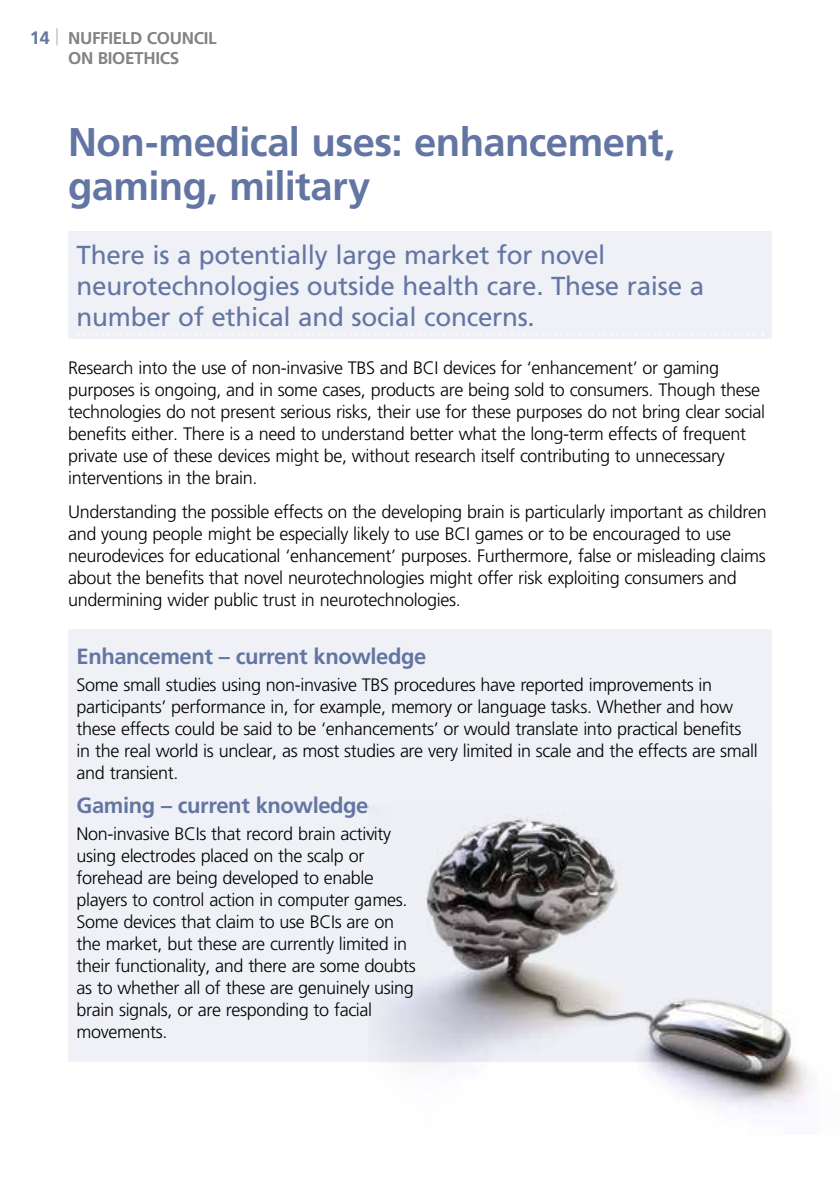
<style>
.page{position:relative;width:840px;height:1191px;background:#fff}
.page>*{position:absolute;margin:0;border:0;box-sizing:border-box;transform-origin:0 0}
.t1{font:700 40px/44px "Frutiger";letter-spacing:-.015em;color:#6376a3}
.t2{font:26px/31px "Frutiger";letter-spacing:-.01em;color:#6376a3}
.t3{font:700 22px "Frutiger";letter-spacing:-.02em;color:#6376a3}
.t4{font:300 18px/22px "Frutiger";letter-spacing:-.02em;color:#000}
.t5{font:700 17px/20.4px "Frutiger";letter-spacing:-.02em;color:#808285;text-align:center}
.s1{font-size:18px;color:#6376a3}
</style>
<div class="page">
<div style="left:68px;top:231px;width:703px;height:108px;background:#eff1f6"></div>
<svg style="left:78px;top:334px;width:685px;height:1px"></svg>
<div style="left:68px;top:629px;width:703px;height:433px;background:#eff1f6"></div>
<svg style="left:56px;top:28px;width:1px;height:17px"></svg>
<img style="left:383px;top:805px;width:426px;height:308px">
<img style="left:426px;top:820px;width:88px;height:153px">
<p class="t5" style="left:30px;top:27px;width:188px"><span class="s1">14</span> NUFFIELD COUNCIL<br>ON BIOETHICS</p>
<h1 class="t1" style="left:68px;top:120px;width:608px">Non-medical uses: enhancement, gaming, military</h1>
<h2 class="t2" style="left:77px;top:239px;width:628px">There is a potentially large market for novel neurotechnologies outside health care. These raise a number of ethical and social concerns.</h2>
<p class="t4" style="left:68px;top:357px;width:698px">Research into the use of non-invasive TBS and BCI devices for ‘enhancement’ or gaming purposes is ongoing, and in some cases, products are being sold to consumers. Though these technologies do not present serious risks, their use for these purposes do not bring clear social benefits either. There is a need to understand better what the long-term effects of frequent private use of these devices might be, without research itself contributing to unnecessary interventions in the brain.</p>
<p class="t4" style="left:68px;top:500px;width:699px">Understanding the possible effects on the developing brain is particularly important as children and young people might be especially likely to use BCI games or to be encouraged to use neurodevices for educational ‘enhancement’ purposes. Furthermore, false or misleading claims about the benefits that novel neurotechnologies might offer risk exploiting consumers and undermining wider public trust in neurotechnologies.</p>
<p class="t3" style="left:77px;top:643px;width:351px">Enhancement – current knowledge</p>
<p class="t4" style="left:77px;top:674px;width:682px">Some small studies using non-invasive TBS procedures have reported improvements in participants’ performance in, for example, memory or language tasks. Whether and how these effects could be said to be ‘enhancements’ or would translate into practical benefits in the real world is unclear, as most studies are very limited in scale and the effects are small and transient.</p>
<p class="t3" style="left:77px;top:792px;width:293px">Gaming – current knowledge</p>
<p class="t4" style="left:77px;top:823px;width:340px">Non-invasive BCIs that record brain activity using electrodes placed on the scalp or forehead are being developed to enable players to control action in computer games.<br>Some devices that claim to use BCIs are on the market, but these are currently limited in their functionality, and there are some doubts as to whether all of these are genuinely using brain signals, or are responding to facial movements.</p>
</div>
